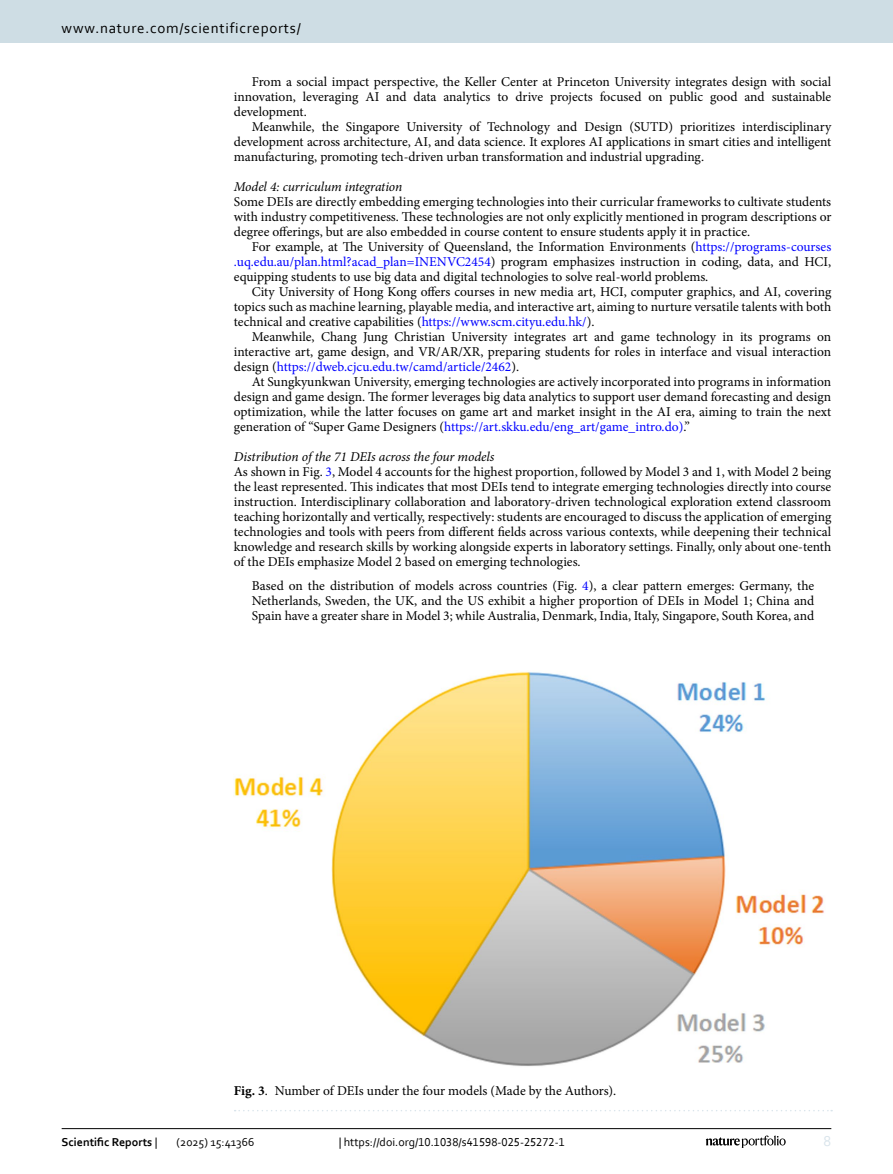
<style>
.page{position:relative;width:893px;height:1174px;background:#fff}
.page>*{position:absolute;margin:0;border:0;box-sizing:border-box;transform-origin:0 0}
.t1{font:15px "Corbel";letter-spacing:.05em;color:#000}
.t2{font:15px "Corbel";color:#d9e4eb}
.Body_Text_Indent{font:13.5px/15px "Minion Pro";color:#000;text-align:justify}
.Body_Text{font:13.5px/15px "Minion Pro";color:#000;text-align:justify}
.Block_Quote{font:13.5px/15px "Minion Pro";letter-spacing:-.005em;color:#000;text-align:justify}
.Head_3{font:italic 13.5px "Minion Pro";letter-spacing:-.01em;color:#000}
.Figure_Caption{font:13.5px "Minion Pro";letter-spacing:-.005em;color:#000}
.t3{font:12px "Corbel";color:#000}
.t4{font:700 12px "Corbel";color:#000}
.s1{color:#00f}
.s2{font-weight:700}
.s3{font-weight:400}
</style>
<div class="page">
<img style="left:234px;top:671px;width:590px;height:395px">
<svg style="left:235px;top:1110px;width:597px;height:1px"></svg>
<hr style="left:62px;top:1128px;width:769px;height:1px;background:#000">
<svg style="left:706px;top:1135px;width:80px;height:12px"></svg>
<div style="left:0;top:0;width:893px;height:43px;background:#cedde4"></div>
<p class="t1" style="left:62px;top:18px;width:241px">www.nature.com/scientificreports/</p>
<p class="Body_Text_Indent" style="left:234px;top:74px;width:599px;text-indent:18px">From a social impact perspective, the Keller Center at Princeton University integrates design with social innovation, leveraging AI and data analytics to drive projects focused on public good and sustainable development.</p>
<p class="Body_Text_Indent" style="left:234px;top:119px;width:599px;text-indent:18px">Meanwhile, the Singapore University of Technology and Design (SUTD) prioritizes interdisciplinary development across architecture, AI, and data science. It explores AI applications in smart cities and intelligent manufacturing, promoting tech-driven urban transformation and industrial upgrading.</p>
<p class="Head_3" style="left:234px;top:177px;width:170px">Model 4: curriculum integration</p>
<p class="Body_Text" style="left:234px;top:194px;width:599px">Some DEIs are directly embedding emerging technologies into their curricular frameworks to cultivate students with industry competitiveness. These technologies are not only explicitly mentioned in program descriptions or degree offerings, but are also embedded in course content to ensure students apply it in practice.</p>
<p class="Body_Text_Indent" style="left:234px;top:239px;width:599px;text-indent:18px">For example, at The University of Queensland, the Information Environments (<span class="s1">https://programs-courses .uq.edu.au/plan.html?acad_plan=INENVC2454</span>) program emphasizes instruction in coding, data, and HCI, equipping students to use big data and digital technologies to solve real-world problems.</p>
<p class="Body_Text_Indent" style="left:234px;top:284px;width:599px;text-indent:18px">City University of Hong Kong offers courses in new media art, HCI, computer graphics, and AI, covering topics such as machine learning, playable media, and interactive art, aiming to nurture versatile talents with both technical and creative capabilities (<span class="s1">https://www.scm.cityu.edu.hk/</span>).</p>
<p class="Body_Text_Indent" style="left:234px;top:329px;width:599px;text-indent:18px">Meanwhile, Chang Jung Christian University integrates art and game technology in its programs on interactive art, game design, and VR/AR/XR, preparing students for roles in interface and visual interaction design (<span class="s1">https://dweb.cjcu.edu.tw/camd/article/2462</span>).</p>
<p class="Body_Text_Indent" style="left:234px;top:374px;width:599px;text-indent:18px">At Sungkyunkwan University, emerging technologies are actively incorporated into programs in information design and game design. The former leverages big data analytics to support user demand forecasting and design optimization, while the latter focuses on game art and market insight in the AI era, aiming to train the next generation of “Super Game Designers (<span class="s1">https://art.skku.edu/eng_art/game_intro.do)</span>.”</p>
<p class="Head_3" style="left:234px;top:447px;width:262px">Distribution of the 71 DEIs across the four models</p>
<p class="Body_Text" style="left:234px;top:464px;width:599px">As shown in Fig. <span class="s1">3</span>, Model 4 accounts for the highest proportion, followed by Model 3 and 1, with Model 2 being the least represented. This indicates that most DEIs tend to integrate emerging technologies directly into course instruction. Interdisciplinary collaboration and laboratory-driven technological exploration extend classroom teaching horizontally and vertically, respectively: students are encouraged to discuss the application of emerging technologies and tools with peers from different fields across various contexts, while deepening their technical knowledge and research skills by working alongside experts in laboratory settings. Finally, only about one-tenth of the DEIs emphasize Model 2 based on emerging technologies.</p>
<p class="Block_Quote" style="left:252px;top:578px;width:564px">Based on the distribution of models across countries (Fig. <span class="s1">4</span>), a clear pattern emerges: Germany, the Netherlands, Sweden, the UK, and the US exhibit a higher proportion of DEIs in Model 1; China and Spain have a greater share in Model 3; while Australia, Denmark, India, Italy, Singapore, South Korea, and</p>
<p class="Figure_Caption" style="left:234px;top:1082px;width:384px"><span class="s2">Fig. 3</span>. Number of DEIs under the four models (Made by the Authors).</p>
<p class="t4" style="left:62px;top:1134px;width:97px">Scientific Reports <span class="s3">|</span></p>
<p class="t3" style="left:177px;top:1134px;width:79px">(2025) 15:41366</p>
<p class="t3" style="left:339px;top:1134px;width:228px">| https://doi.org/10.1038/s41598-025-25272-1</p>
<p class="t2" style="left:824px;top:1132px;width:9px">8</p>
</div>
